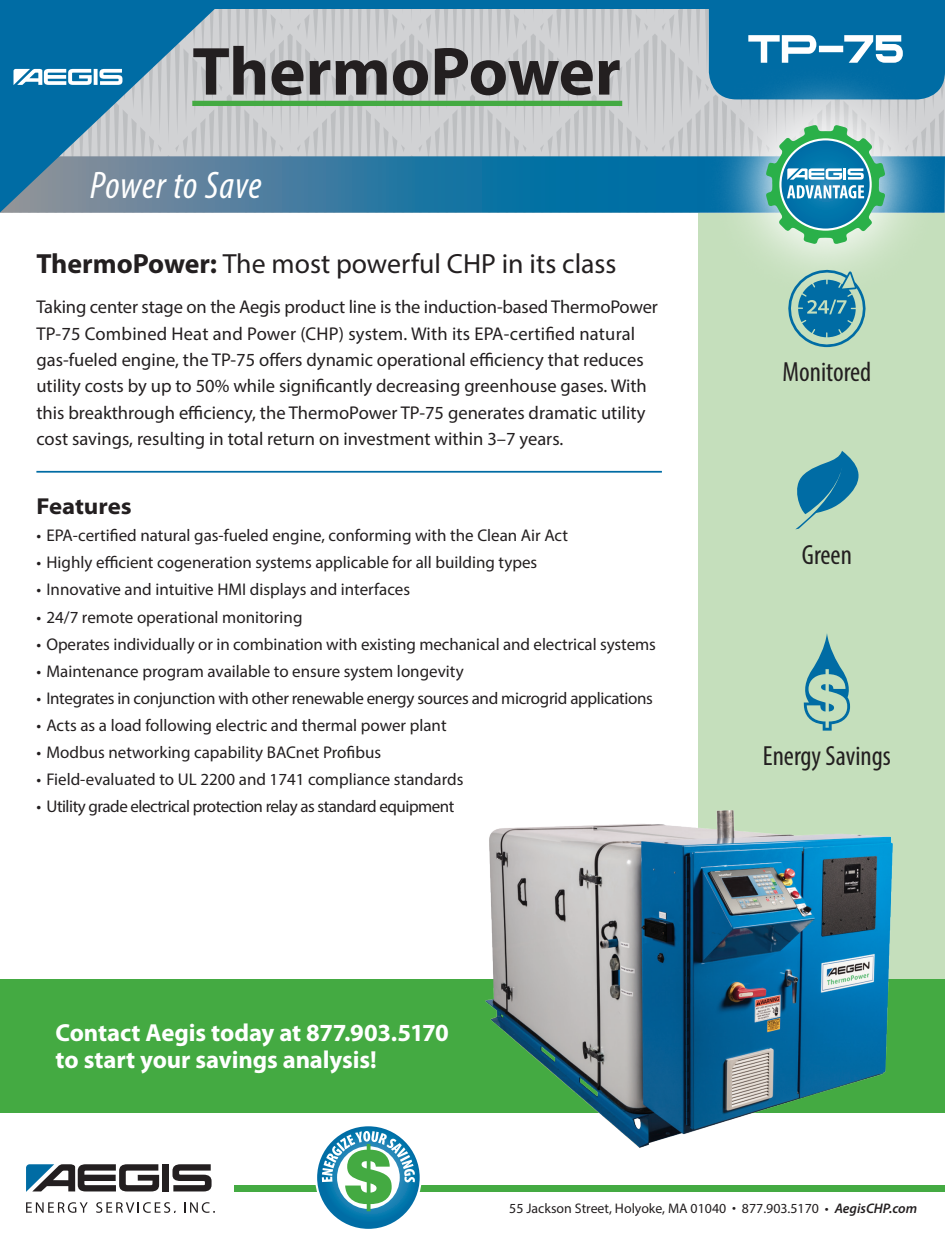
<style>
.page{position:relative;width:945px;height:1260px;background:#fff}
.page>*{position:absolute;margin:0;border:0;box-sizing:border-box;transform-origin:0 0}
.t1{font:700 68.6px "Myriad Pro";color:#231f20}
.t2{font:italic condensed 38.68px "Myriad Pro";letter-spacing:.015em;color:#fff}
.t3{font:27.82px "Myriad Pro";color:#231f20}
.t4{font:condensed 27.82px "Myriad Pro";color:#231f20}
.t5{font:700 24.68px/27.8px "Myriad Pro";letter-spacing:-.005em;color:#fff}
.t6{font:700 semi-expanded 23.1px "Myriad Pro";color:#231f20}
.t7{font:18.55px/26.2px "Myriad Pro";color:#231f20}
.t8{font:16.97px "Myriad Pro";color:#231f20}
.t9{font:16.97px "Myriad Pro";letter-spacing:-.02em;color:#231f20}
.t10{font:16.97px "Myriad Pro";letter-spacing:-.03em;color:#231f20}
.t11{font:13.83px "Myriad Pro";color:#231f20}
.s1{font-weight:700}
.s2{font-weight:600;font-style:italic}
</style>
<div class="page">
<div style="left:163px;top:1164px;width:6px;height:27px;background:#231f20"></div>
<svg style="left:172px;top:1164px;width:40px;height:27px"></svg>
<svg style="left:26px;top:1164px;width:133px;height:28px"></svg>
<svg style="left:26px;top:1202px;width:62px;height:11px"></svg>
<svg style="left:96px;top:1202px;width:80px;height:11px"></svg>
<svg style="left:184px;top:1202px;width:31px;height:11px"></svg>
<div style="left:235px;top:1185px;width:710px;height:6px;background:#44aa42"></div>
<div style="left:699px;top:213px;width:246px;height:772px;background:#c5dfbc"></div>
<div style="left:0;top:979px;width:945px;height:134px;background:#44aa42"></div>
<img style="left:485px;top:808px;width:408px;height:340px">
<hr style="left:36px;top:471px;width:626px;height:2px;background:#006ca4">
<svg style="left:317px;top:1126px;width:103px;height:103px"></svg>
<svg style="left:764px;top:244px;width:123px;height:25px;fill:#d2e6cb"></svg>
<svg style="left:796px;top:451px;width:63px;height:78px"></svg>
<svg style="left:803px;top:633px;width:48px;height:98px"></svg>
<svg style="left:788px;top:269px;width:78px;height:78px"></svg>
<svg style="left:0;top:0;width:945px;height:244px"></svg>
<h1 class="t1" style="left:192px;top:27px;width:430px">ThermoPower</h1>
<h2 class="t2" style="left:90px;top:161px;width:173px">Power to Save</h2>
<h3 class="t3" style="left:36px;top:247px;width:582px"><span class="s1">ThermoPower:</span> The most powerful CHP in its class</h3>
<p class="t7" style="left:36px;top:294px;width:623px">Taking center stage on the Aegis product line is the induction-based ThermoPower TP-75 Combined Heat and Power (CHP) system. With its EPA-certified natural gas-fueled engine, the TP-75 offers dynamic operational efficiency that reduces utility costs by up to 50% while significantly decreasing greenhouse gases. With this breakthrough efficiency, the ThermoPower TP-75 generates dramatic utility cost savings, resulting in total return on investment within 3–7 years.</p>
<h3 class="t6" style="left:36px;top:494px;width:97px">Features</h3>
<p class="t8" style="left:36px;top:525px;width:533px">• EPA-certified natural gas-fueled engine, conforming with the Clean Air Act</p>
<p class="t8" style="left:36px;top:552px;width:502px">• Highly efficient cogeneration systems applicable for all building types</p>
<p class="t8" style="left:36px;top:579px;width:375px">• Innovative and intuitive HMI displays and interfaces</p>
<p class="t8" style="left:36px;top:606px;width:268px">• 24/7 remote operational monitoring</p>
<p class="t8" style="left:36px;top:633px;width:621px">• Operates individually or in combination with existing mechanical and electrical systems</p>
<p class="t8" style="left:36px;top:660px;width:429px">• Maintenance program available to ensure system longevity</p>
<p class="t9" style="left:36px;top:687px;width:618px">• Integrates in conjunction with other renewable energy sources and microgrid applications</p>
<p class="t8" style="left:36px;top:714px;width:412px">• Acts as a load following electric and thermal power plant</p>
<p class="t8" style="left:36px;top:741px;width:346px">• Modbus networking capability BACnet Profibus</p>
<p class="t8" style="left:36px;top:768px;width:428px">• Field-evaluated to UL 2200 and 1741 compliance standards</p>
<p class="t10" style="left:36px;top:796px;width:420px">• Utility grade electrical protection relay as standard equipment</p>
<h3 class="t5" style="left:56px;top:1018px;width:395px">Contact Aegis today at 877.903.5170 to start your savings analysis!</h3>
<h3 class="t4" style="left:782px;top:355px;width:90px">Monitored</h3>
<h3 class="t4" style="left:802px;top:538px;width:52px">Green</h3>
<h3 class="t4" style="left:763px;top:739px;width:129px">Energy Savings</h3>
<p class="t11" style="left:509px;top:1200px;width:409px">55 Jackson Street, Holyoke, MA 01040 • 877.903.5170 • <span class="s2">AegisCHP.com</span></p>
</div>
